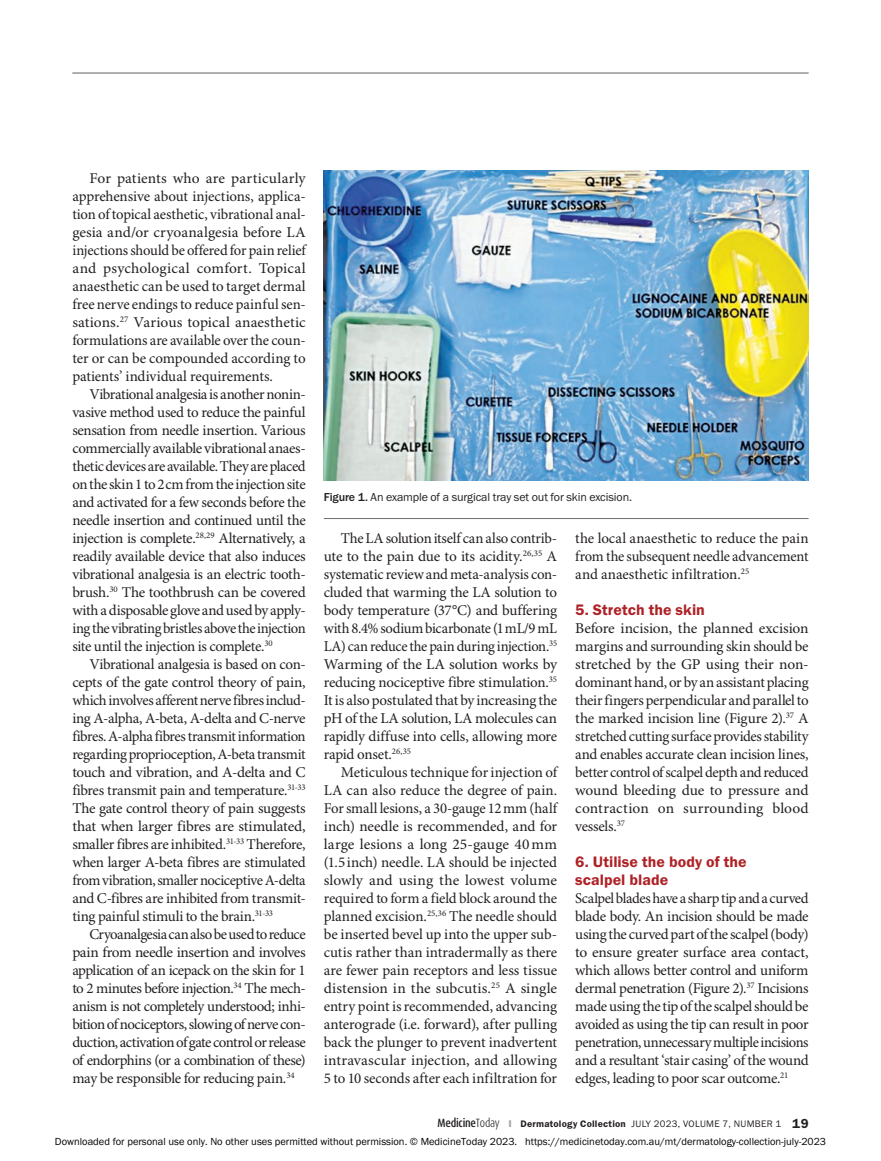
<style>
.page{position:relative;width:881px;height:1161px;background:#fff}
.page>*{position:absolute;margin:0;border:0;box-sizing:border-box;transform-origin:0 0}
.Sub_Head_A-FG_Red{font:15.75px/18px "Franklin Gothic URW Dem";letter-spacing:.005em;color:#ae2226}
.Article_Text{font:15px/18px "Minion Pro";letter-spacing:-.015em;color:#231f20;text-align:justify}
.Article_Text_no_indent{font:15px/18px "Minion Pro";letter-spacing:-.015em;color:#231f20;text-align:justify}
.Caption_Rule_below{font:12px "Franklin Gothic URW Boo";letter-spacing:-.01em;color:#231f20}
.t1{font:10.5px "Franklin Gothic URW Boo";color:#000}
.t2{font:9.75px "Franklin Gothic URW Boo";letter-spacing:.025em;color:#231f20}
.s1{font-family:"Franklin Gothic URW";font-weight:500}
.s2{font-family:"Dax Condensed";font-weight:500;font-size:12px}
.s3{font-family:"Dax Condensed";font-weight:300;font-size:12px}
.s4{color:#a8a9ad}
.s5{font-family:"Franklin Gothic URW Dem"}
.s6{font-family:"Franklin Gothic URW Dem";font-size:13.5px}
</style>
<div class="page">
<hr style="left:72px;top:72px;width:736px;height:2px;background:#939598">
<hr style="left:324px;top:518px;width:484px;height:1px;background:#6c6d70">
<img style="left:324px;top:170px;width:484px;height:310px">
<p class="Article_Text" style="left:72px;top:169px;width:235px;text-indent:17px">For patients who are particularly apprehensive about injections, applica&shy;tion of topical aesthetic, vibrational anal&shy;gesia and/or cryoanalgesia before LA injections should be offered for pain relief and psychological comfort. Topical anaesthetic can be used to target dermal free nerve endings to reduce painful sen&shy;sations.<sup>27</sup> Various topical anaesthetic formulations are available over the coun&shy;ter or can be compounded according to patients’ individual requirements.</p>
<p class="Article_Text" style="left:72px;top:385px;width:235px;text-indent:17px">Vibrational analgesia is another nonin&shy;vasive method used to reduce the painful sensation from needle insertion. Various commercially available vibrational anaes&shy;thetic devices are available. They are placed on the skin 1 to 2cm from the injection site and activated for a few seconds before the needle insertion and continued until the injection is complete.<sup>28,29</sup> Alternatively, a readily available device that also induces vibrational analgesia is an electric tooth&shy;brush.<sup>30</sup> The toothbrush can be covered with a disposable glove and used by apply&shy;ing the vibrating bristles above the injection site until the injection is complete.<sup>30</sup></p>
<p class="Article_Text" style="left:72px;top:655px;width:235px;text-indent:17px">Vibrational analgesia is based on con&shy;cepts of the gate control theory of pain, which involves afferent nerve fibres includ&shy;ing A-alpha, A-beta, A-delta and C-nerve fibres. A-alpha fibres transmit information regarding proprioception, A-beta transmit touch and vibration, and A-delta and C fibres transmit pain and temperature.<sup>31-33<br></sup>The gate control theory of pain suggests that when larger fibres are stimulated, smaller fibres are inhibited.<sup>31-33</sup> Therefore, when larger A-beta fibres are stimulated from vibration, smaller nociceptive A-delta and C-fibres are inhibited from transmit&shy;ting painful stimuli to the brain.<sup>31-33</sup></p>
<p class="Article_Text" style="left:72px;top:925px;width:235px;text-indent:17px">Cryoanalgesia can also be used to reduce pain from needle insertion and involves application of an icepack on the skin for 1 to 2 minutes before injection.<sup>34</sup> The mech&shy;anism is not completely understood; inhi&shy;bition of nociceptors, slowing of nerve con&shy;duction, activation of gate control or release of endorphins (or a combination of these) may be responsible for reducing pain.<sup>34</sup></p>
<p class="Caption_Rule_below" style="left:324px;top:490px;width:309px"><span class="s1">Figure 1.</span> An example of a surgical tray set out for skin excision.</p>
<p class="Article_Text" style="left:324px;top:529px;width:235px;text-indent:17px">The LA solution itself can also contrib&shy;ute to the pain due to its acidity.<sup>26,35</sup> A systematic review and meta-analysis con&shy;cluded that warming the LA solution to body temperature (37°C) and buffering with 8.4% sodium bicarbonate (1mL/9 mL LA) can reduce the pain during injection.<sup>35<br></sup>Warming of the LA solution works by reducing nociceptive fibre stimulation.<sup>35<br></sup>It is also postulated that by increasing the pH of the LA solution, LA molecules can rapidly diffuse into cells, allowing more rapid onset.<sup>26,35</sup></p>
<p class="Article_Text" style="left:324px;top:763px;width:235px;text-indent:17px">Meticulous technique for injection of LA can also reduce the degree of pain.<br>For small lesions, a 30-gauge 12mm (half inch) needle is recommended, and for large lesions a long 25-gauge 40mm (1.5inch) needle. LA should be injected slowly and using the lowest volume required to form a field block around the planned excision.<sup>25,36</sup> The needle should be inserted bevel up into the upper sub&shy;cutis rather than intradermally as there are fewer pain receptors and less tissue distension in the subcutis.<sup>25</sup> A single entry point is recommended, advancing anterograde (i.e. forward), after pulling back the plunger to prevent inadvertent intravascular injection, and allowing 5 to 10 seconds after each infiltration for</p>
<p class="Article_Text" style="left:575px;top:529px;width:235px">the local anaesthetic to reduce the pain from the subsequent needle advancement and anaesthetic infiltration.<sup>25</sup></p>
<p class="Sub_Head_A-FG_Red" style="left:575px;top:600px;width:131px">5. Stretch the skin</p>
<p class="Article_Text_no_indent" style="left:575px;top:619px;width:235px">Before incision, the planned excision margins and surrounding skin should be stretched by the GP using their non&shy;dominant hand, or by an assistant placing their fingers perpendicular and parallel to the marked incision line (Figure 2).<sup>37</sup> A stretched cutting surface provides stability and enables accurate clean incision lines, better control of scalpel depth and reduced wound bleeding due to pressure and contraction on surrounding blood vessels.<sup>37</sup></p>
<p class="Sub_Head_A-FG_Red" style="left:575px;top:852px;width:173px">6. Utilise the body of the scalpel blade</p>
<p class="Article_Text_no_indent" style="left:575px;top:889px;width:235px">Scalpel blades have a sharp tip and a curved blade body. An incision should be made using the curved part of the scalpel (body) to ensure greater surface area contact, which allows better control and uniform dermal penetration (Figure 2).<sup>37</sup> Incisions made using the tip of the scalpel should be avoided as using the tip can result in poor penetration, unnecessary multiple incisions and a resultant ‘stair casing’ of the wound edges, leading to poor scar outcome.<sup>21</sup></p>
<p class="t2" style="left:437px;top:1118px;width:372px"><span class="s2">Medicine</span><span class="s3">Today</span> <span class="s4">❙</span> <span class="s5">Dermatology Collection</span> JULY 2023, VOLUME 7, NUMBER 1 <span class="s6">19</span></p>
<p class="t1" style="left:55px;top:1135px;width:772px">Downloaded for personal use only. No other uses permitted without permission. © MedicineToday 2023. https://medicinetoday.com.au/mt/dermatology-collection-july-2023</p>
</div>
